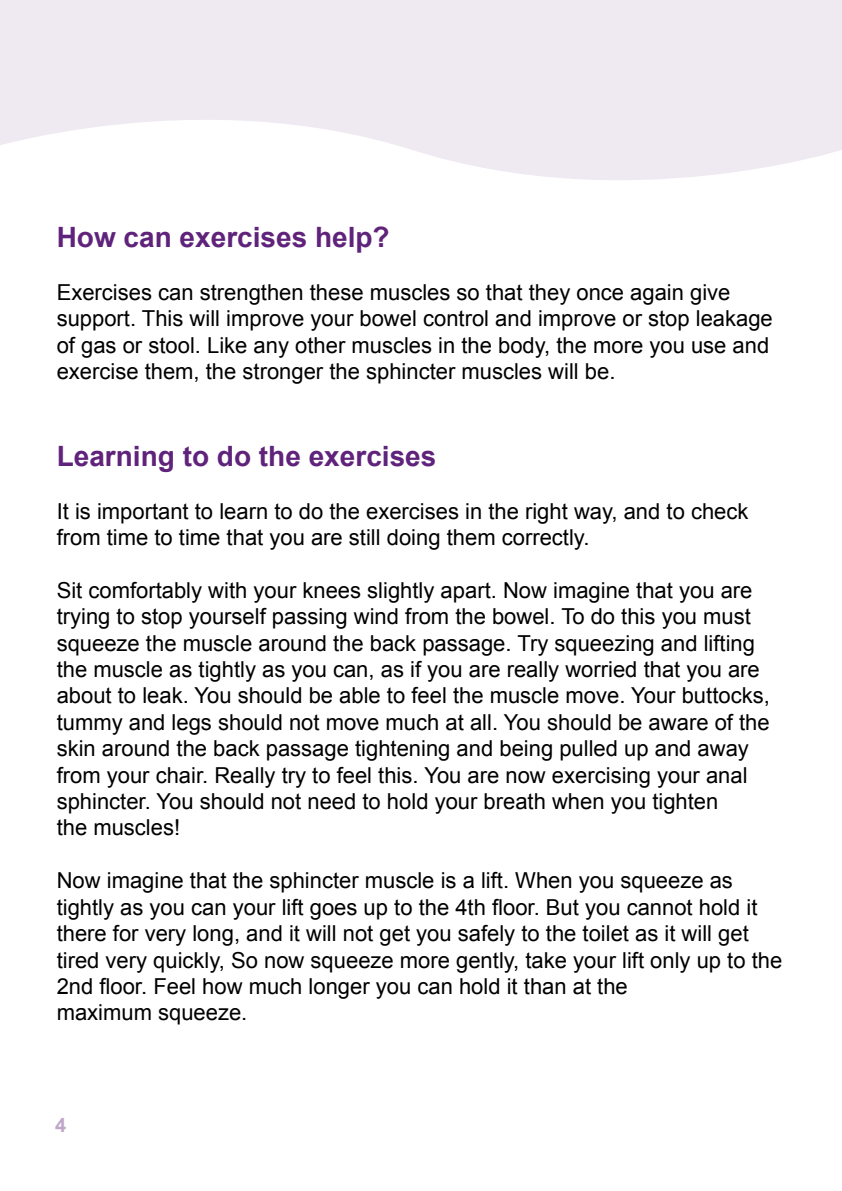
<style>
.page{position:relative;width:842px;height:1191px;background:#fff}
.page>*{position:absolute;margin:0;border:0;box-sizing:border-box;transform-origin:0 0}
.t1{font:700 28px "Arial";color:#60237b}
.t2{font:22px/26.4px "Arial";color:#000}
.t3{font:700 20px "Arial";color:#bfa7ca}
</style>
<div class="page">
<svg style="left:0;top:0;width:842px;height:180px;fill:#efe9f2"></svg>
<p class="t1" style="left:57px;top:222px;width:335px">How can exercises help?</p>
<p class="t2" style="left:57px;top:279px;width:718px">Exercises can strengthen these muscles so that they once again give support. This will improve your bowel control and improve or stop leakage of gas or stool. Like any other muscles in the body, the more you use and exercise them, the stronger the sphincter muscles will be.</p>
<p class="t1" style="left:57px;top:440px;width:381px">Learning to do the exercises</p>
<p class="t2" style="left:57px;top:497px;width:693px">It is important to learn to do the exercises in the right way, and to check from time to time that you are still doing them correctly.</p>
<p class="t2" style="left:57px;top:577px;width:715px">Sit comfortably with your knees slightly apart. Now imagine that you are trying to stop yourself passing wind from the bowel. To do this you must squeeze the muscle around the back passage. Try squeezing and lifting the muscle as tightly as you can, as if you are really worried that you are about to leak. You should be able to feel the muscle move. Your buttocks, tummy and legs should not move much at all. You should be aware of the skin around the back passage tightening and being pulled up and away from your chair. Really try to feel this. You are now exercising your anal sphincter. You should not need to hold your breath when you tighten<br>the muscles!</p>
<p class="t2" style="left:57px;top:867px;width:727px">Now imagine that the sphincter muscle is a lift. When you squeeze as tightly as you can your lift goes up to the 4th floor. But you cannot hold it there for very long, and it will not get you safely to the toilet as it will get tired very quickly, So now squeeze more gently, take your lift only up to the 2nd floor. Feel how much longer you can hold it than at the<br>maximum squeeze.</p>
<p class="t3" style="left:55px;top:1113px;width:13px">4</p>
</div>
